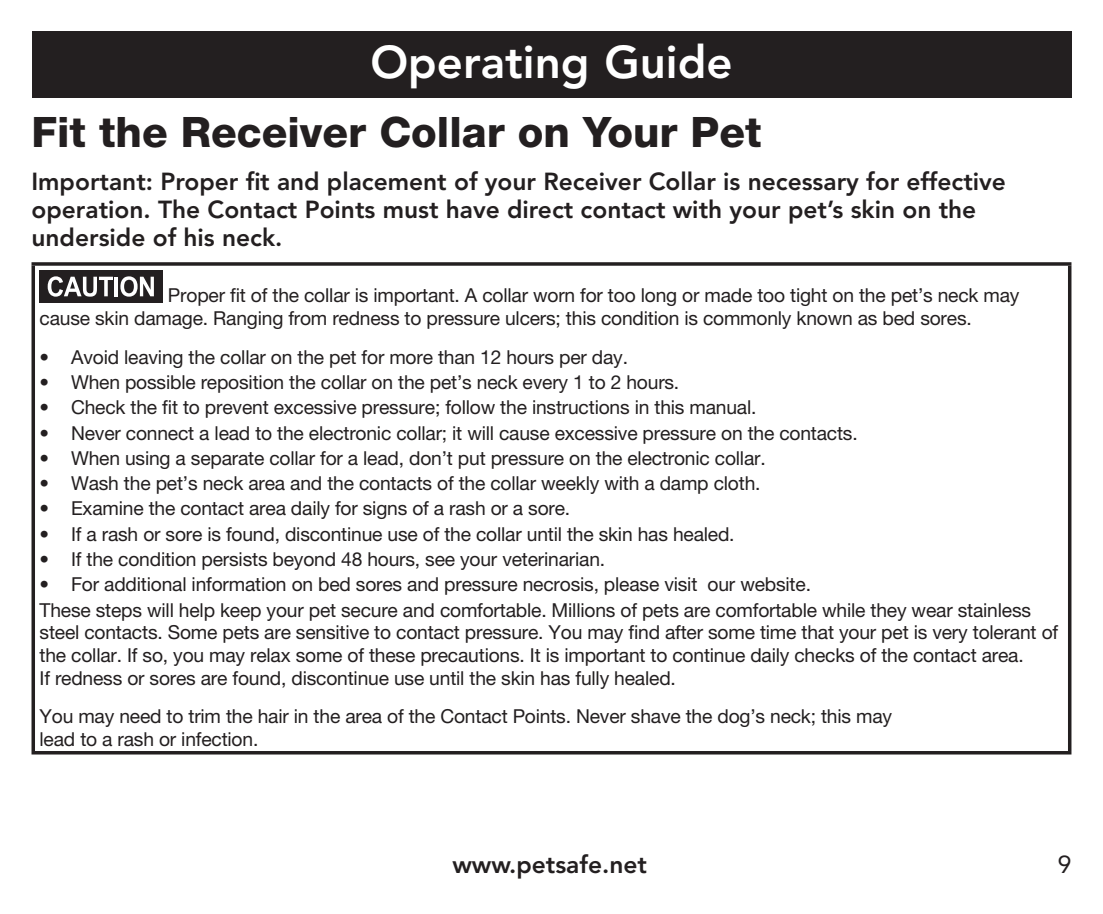
<style>
.page{position:relative;width:1103px;height:914px;background:#fff}
.page>*{position:absolute;margin:0;border:0;box-sizing:border-box;transform-origin:0 0}
.t1{font:800 45.5px "Avenir";color:#fff}
.t2{font:800 42px "Helvetica Neue";color:#231f20}
.t3{font:800 24.5px/28px "Avenir";color:#231f20}
.t4{font:24.5px "Avenir";color:#231f20}
.t5{font:19.25px/22.8px "Helvetica Neue";letter-spacing:-.01em;color:#231f20}
</style>
<div class="page">
<div style="left:32px;top:32px;width:1039px;height:66px;background:#231f20"></div>
<svg style="left:32px;top:262px;width:1039px;height:4px;background:#3d3a3b"></svg>
<hr style="left:32px;top:266px;width:3px;height:485px;background:#231f20">
<hr style="left:1068px;top:266px;width:3px;height:485px;background:#231f20">
<hr style="left:32px;top:751px;width:1039px;height:3px;background:#231f20">
<div style="left:40px;top:270px;width:123px;height:32px;background:#231f20"></div>
<svg style="left:48px;top:276px;width:65px;height:20px"></svg>
<hr style="left:115px;top:277px;width:3px;height:19px;background:#fff">
<svg style="left:120px;top:276px;width:34px;height:20px"></svg>
<h1 class="t1" style="left:370px;top:35px;width:364px">Operating Guide</h1>
<h2 class="t2" style="left:32px;top:107px;width:731px">Fit the Receiver Collar on Your Pet</h2>
<p class="t3" style="left:32px;top:168px;width:976px">Important: Proper fit and placement of your Receiver Collar is necessary for effective operation. The Contact Points must have direct contact with your pet’s skin on the underside of his neck.</p>
<p class="t5" style="left:40px;top:284px;width:981px;text-indent:128px">Proper fit of the collar is important. A collar worn for too long or made too tight on the pet’s neck may cause skin damage. Ranging from redness to pressure ulcers; this condition is commonly known as bed sores.</p>
<p class="t5" style="left:40px;top:345px;width:590px">• Avoid leaving the collar on the pet for more than 12 hours per day.</p>
<p class="t5" style="left:40px;top:370px;width:641px">• When possible reposition the collar on the pet’s neck every 1 to 2 hours.</p>
<p class="t5" style="left:40px;top:396px;width:718px">• Check the fit to prevent excessive pressure; follow the instructions in this manual.</p>
<p class="t5" style="left:40px;top:421px;width:819px">• Never connect a lead to the electronic collar; it will cause excessive pressure on the contacts.</p>
<p class="t5" style="left:40px;top:446px;width:727px">• When using a separate collar for a lead, don’t put pressure on the electronic collar.</p>
<p class="t5" style="left:40px;top:471px;width:722px">• Wash the pet’s neck area and the contacts of the collar weekly with a damp cloth.</p>
<p class="t5" style="left:40px;top:497px;width:532px">• Examine the contact area daily for signs of a rash or a sore.</p>
<p class="t5" style="left:40px;top:522px;width:696px">• If a rash or sore is found, discontinue use of the collar until the skin has healed.</p>
<p class="t5" style="left:40px;top:547px;width:567px">• If the condition persists beyond 48 hours, see your veterinarian.</p>
<p class="t5" style="left:40px;top:571px;width:993px;line-height:25.2px">• For additional information on bed sores and pressure necrosis, please visit our website.<br>These steps will help keep your pet secure and comfortable. Millions of pets are comfortable while they wear stainless</p>
<p class="t5" style="left:40px;top:621px;width:1020px">steel contacts. Some pets are sensitive to contact pressure. You may find after some time that your pet is very tolerant of the collar. If so, you may relax some of these precautions. It is important to continue daily checks of the contact area.<br>If redness or sores are found, discontinue use until the skin has fully healed.</p>
<p class="t5" style="left:40px;top:705px;width:854px">You may need to trim the hair in the area of the Contact Points. Never shave the dog’s neck; this may lead to a rash or infection.</p>
<p class="t3" style="left:452px;top:850px;width:196px">www.petsafe.net</p>
<p class="t4" style="left:1057px;top:850px;width:15px">9</p>
</div>
